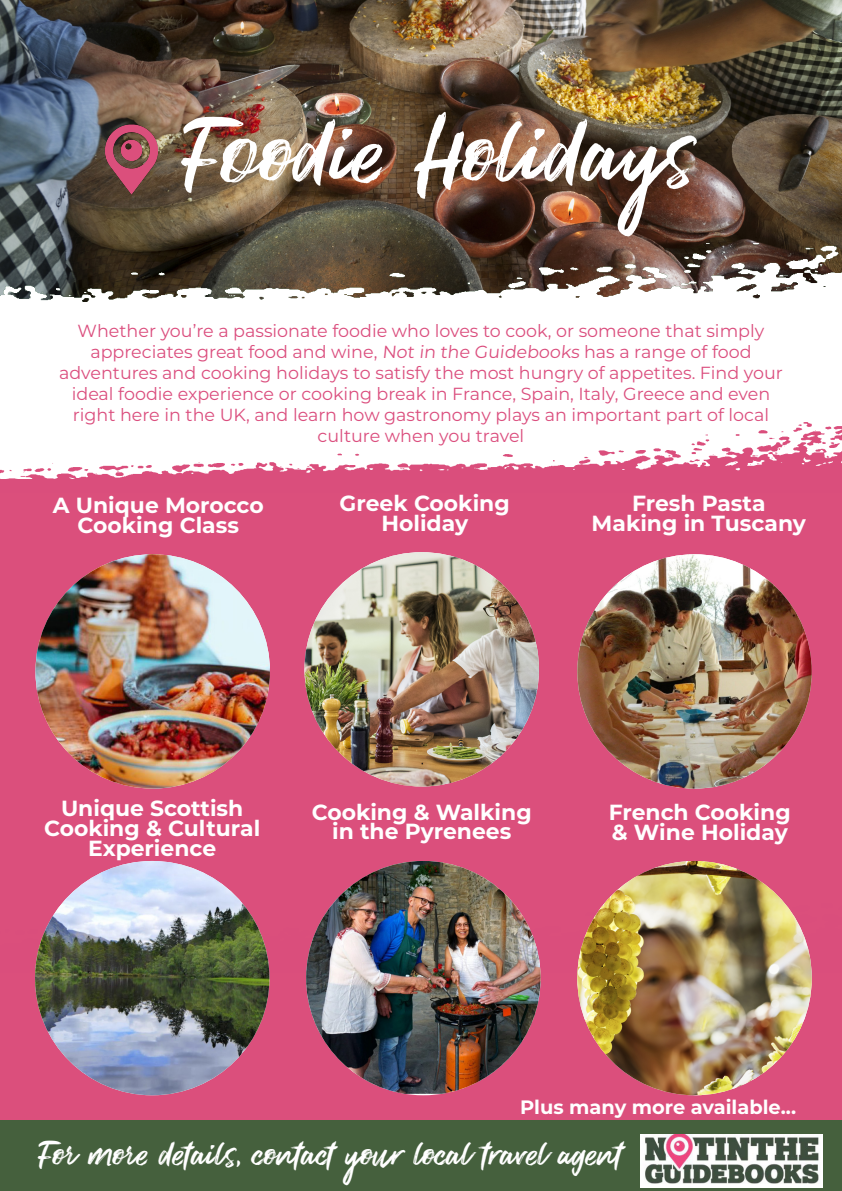
<style>
.page{position:relative;width:842px;height:1191px;background:#fff}
.page>*{position:absolute;margin:0;border:0;box-sizing:border-box;transform-origin:0 0}
.t1{font:115.62px "Brush Marker";color:#fff}
.t2{font:43.12px "Brush Marker";color:#fff}
.t3{font:700 21.88px/20px "Montserrat";color:#fff;text-align:center}
.t4{font:700 19.38px "Montserrat";color:#fff}
.t5{font:17.5px/21px "Montserrat";color:#db4e7e;text-align:center}
</style>
<div class="page">
<div style="left:0;top:480px;width:842px;height:711px;background:#db4f7c"></div>
<img style="left:35px;top:860px;width:777px;height:112px">
<div style="left:0;top:1120px;width:842px;height:71px;background:#45603d"></div>
<img style="left:641px;top:1134px;width:181px;height:53px">
<img style="left:0;top:0;width:842px;height:243px">
<img style="left:0;top:243px;width:842px;height:59px">
<img style="left:577px;top:861px;width:234px;height:234px;border-radius:117px">
<img style="left:306px;top:861px;width:234px;height:232px">
<img style="left:35px;top:554px;width:235px;height:234px;border-radius:117px">
<img style="left:304px;top:552px;width:235px;height:234px;border-radius:117px">
<img style="left:35px;top:861px;width:234px;height:234px;border-radius:117px">
<img style="left:577px;top:554px;width:234px;height:234px;border-radius:117px">
<img style="left:95px;top:120px;width:73px;height:78px">
<img style="left:0;top:422px;width:842px;height:58px">
<p class="t1" style="left:183px;top:92px;width:512px">Foodie Holidays</p>
<p class="t5" style="left:59px;top:319px;width:725px">Whether you’re a passionate foodie who loves to cook, or someone that simply appreciates great food and wine, Not in the Guidebooks has a range of food adventures and cooking holidays to satisfy the most hungry of appetites. Find your ideal foodie experience or cooking break in France, Spain, Italy, Greece and even right here in the UK, and learn how gastronomy plays an important part of local culture when you travel</p>
<p class="t3" style="left:53px;top:494px;width:212px">A Unique Morocco<br>Cooking Class</p>
<p class="t3" style="left:339px;top:492px;width:172px">Greek Cooking<br>Holiday</p>
<p class="t3" style="left:591px;top:492px;width:216px">Fresh Pasta<br>Making in Tuscany</p>
<p class="t3" style="left:44px;top:797px;width:218px">Unique Scottish<br>Cooking &amp; Cultural<br>Experience</p>
<p class="t3" style="left:312px;top:802px;width:221px;line-height:18.8px">Cooking &amp; Walking in the Pyrenees</p>
<p class="t3" style="left:608px;top:801px;width:183px;text-align:left">French Cooking &amp; Wine Holiday</p>
<p class="t4" style="left:520px;top:1093px;width:277px">Plus many more available...</p>
<p class="t2" style="left:39px;top:1131px;width:585px">For more details, contact your local travel agent</p>
</div>
